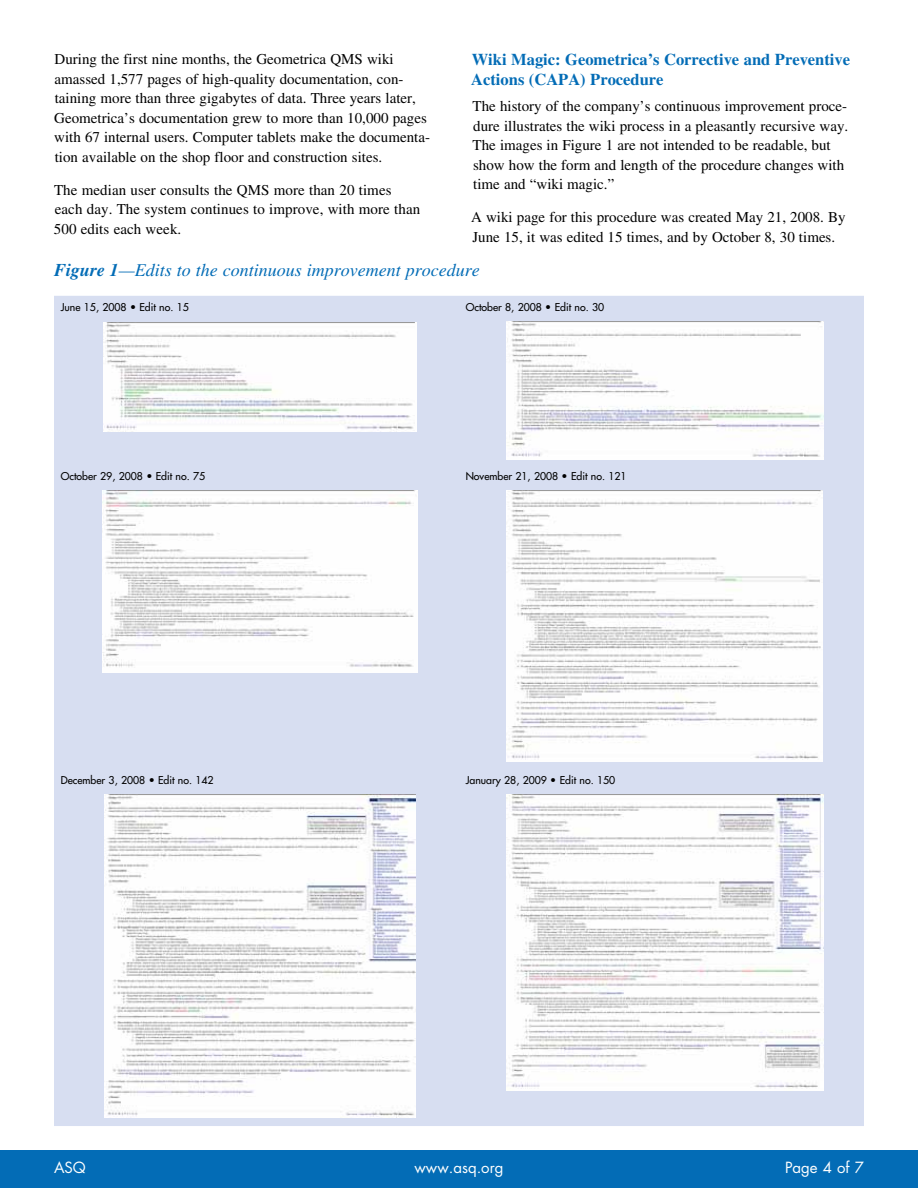
<style>
.page{position:relative;width:918px;height:1188px;background:#fff}
.page>*{position:absolute;margin:0;border:0;box-sizing:border-box;transform-origin:0 0}
.t1{font:italic 18px "Times LT Std";color:#036cb6}
.t2{font:700 16.5px/19.5px "Times LT Std";color:#036cb6}
.t3{font:15px/19.5px "Times LT Std";color:#000}
.t4{font:15px "Futura Std";color:#fff}
.t5{font:500 10.5px "Futura Std";color:#000}
.s1{font-weight:700}
</style>
<div class="page">
<div style="left:0;top:1150px;width:918px;height:38px;background:#036cb6"></div>
<div style="left:54px;top:296px;width:810px;height:830px;background:#d7def1"></div>
<img style="left:103px;top:322px;width:313px;height:109px">
<img style="left:506px;top:322px;width:317px;height:137px">
<img style="left:102px;top:491px;width:315px;height:181px">
<img style="left:507px;top:491px;width:316px;height:271px">
<img style="left:104px;top:795px;width:311px;height:323px">
<img style="left:506px;top:794px;width:317px;height:296px">
<p class="t2" style="left:471px;top:50px;width:380px">Wiki Magic: Geometrica’s Corrective and Preventive<br>Actions (CAPA) Procedure</p>
<p class="t3" style="left:473px;top:96px;width:377px">The history of the company’s continuous improvement proce&shy;dure illustrates the wiki process in a pleasantly recursive way.<br>The images in Figure 1 are not intended to be readable, but show how the form and length of the procedure changes with time and “wiki magic.”</p>
<p class="t3" style="left:471px;top:207px;width:376px">A wiki page for this procedure was created May 21, 2008. By<br>June 15, it was edited 15 times, and by October 8, 30 times.</p>
<p class="t1" style="left:54px;top:260px;width:427px"><span class="s1">Figure 1</span>—Edits to the continuous improvement procedure</p>
<p class="t5" style="left:61px;top:301px;width:130px">June 15, 2008 • Edit no. 15</p>
<p class="t5" style="left:466px;top:301px;width:140px">October 8, 2008 • Edit no. 30</p>
<p class="t3" style="left:54px;top:49px;width:377px">During the first nine months, the Geometrica QMS wiki amassed 1,577 pages of high-quality documentation, con&shy;taining more than three gigabytes of data. Three years later, Geometrica’s documentation grew to more than 10,000 pages with 67 internal users. Computer tablets make the documenta&shy;tion available on the shop floor and construction sites.</p>
<p class="t3" style="left:54px;top:180px;width:368px">The median user consults the QMS more than 20 times each day. The system continues to improve, with more than<br>500 edits each week.</p>
<p class="t5" style="left:61px;top:470px;width:146px">October 29, 2008 • Edit no. 75</p>
<p class="t5" style="left:466px;top:470px;width:162px">November 21, 2008 • Edit no. 121</p>
<p class="t5" style="left:61px;top:773px;width:154px">December 3, 2008 • Edit no. 142</p>
<p class="t5" style="left:466px;top:773px;width:151px">January 28, 2009 • Edit no. 150</p>
<p class="t4" style="left:54px;top:1158px;width:33px">ASQ</p>
<p class="t4" style="left:415px;top:1158px;width:90px">www.asq.org</p>
<p class="t4" style="left:785px;top:1158px;width:80px">Page 4 of 7</p>
</div>
